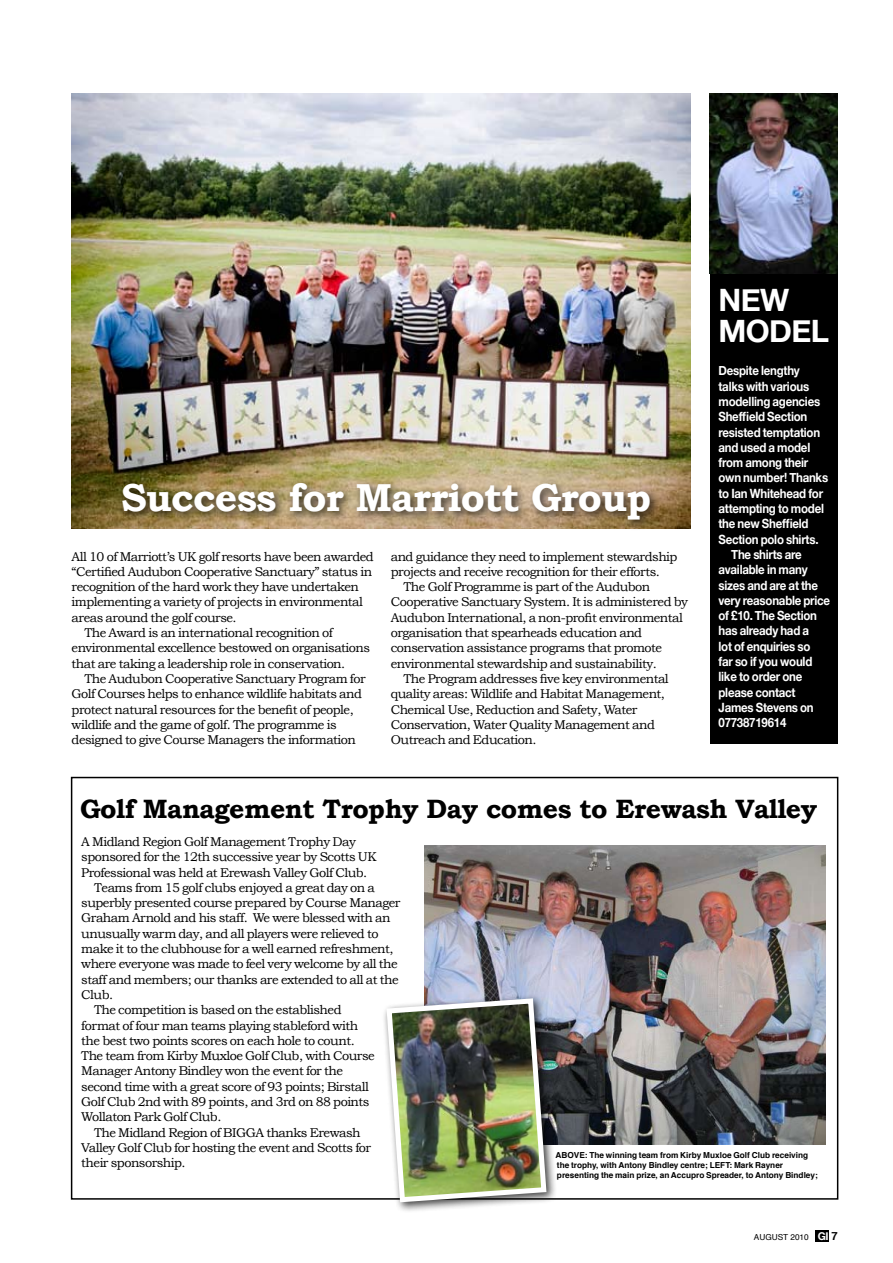
<style>
.page{position:relative;width:893px;height:1263px;background:#fff}
.page>*{position:absolute;margin:0;border:0;box-sizing:border-box;transform-origin:0 0}
.t1{font:700 39px "Bookman Old Style";letter-spacing:-.02em;color:#fff}
.t2{font:700 30.75px/30.8px "Helvetica Neue";letter-spacing:-.02em;color:#fff}
.t3{font:700 26.55px "Bookman Old Style";letter-spacing:-.02em;color:#000}
.t4{font:12.75px "Bookman Old Style";letter-spacing:-.04em;color:#000}
.t5{font:700 12.75px "Helvetica Neue";letter-spacing:-.02em;color:#fff;scale:.9 1}
.t6{font:700 8.25px/9.8px "Helvetica";color:#000}
.t7{font:8.25px "Helvetica";color:#000}
.s1{font-family:"Helvetica Neue";font-weight:700;font-size:10.8px;color:#fff}
.s2{font-weight:700;font-size:11.25px}
</style>
<div class="page">
<div style="left:815px;top:1230px;width:13px;height:11px;background:#000"></div>
<div style="left:71px;top:777px;width:767px;height:423px;border:2px solid #000"></div>
<img style="left:72px;top:94px;width:618px;height:434px">
<div style="left:117px;top:478px;width:543px;height:53px;background:#000;opacity:.75"></div>
<div style="left:709px;top:94px;width:128px;height:650px;background:#000"></div>
<img style="left:709px;top:94px;width:128px;height:179px">
<img style="left:424px;top:845px;width:401px;height:299px">
<div style="left:381px;top:993px;width:175px;height:219px;background:#000;opacity:.75"></div>
<img style="left:384px;top:996px;width:165px;height:209px">
<h1 class="t1" style="left:121px;top:475px;width:531px">Success for Marriott Group</h1>
<p class="t4" style="left:72px;top:549px;width:303px">All 10 of Marriott’s UK golf resorts have been awarded</p>
<p class="t4" style="left:72px;top:564px;width:302px">“Certified Audubon Cooperative Sanctuary” status in</p>
<p class="t4" style="left:72px;top:579px;width:289px">recognition of the hard work they have undertaken</p>
<p class="t4" style="left:72px;top:595px;width:293px">implementing a variety of projects in environmental</p>
<p class="t4" style="left:72px;top:610px;width:166px">areas around the golf course.</p>
<p class="t4" style="left:84px;top:625px;width:250px">The Award is an international recognition of</p>
<p class="t4" style="left:72px;top:641px;width:300px">environmental excellence bestowed on organisations</p>
<p class="t4" style="left:72px;top:656px;width:275px">that are taking a leadership role in conservation.</p>
<p class="t4" style="left:84px;top:671px;width:283px">The Audubon Cooperative Sanctuary Program for</p>
<p class="t4" style="left:72px;top:687px;width:292px">Golf Courses helps to enhance wildlife habitats and</p>
<p class="t4" style="left:72px;top:702px;width:283px">protect natural resources for the benefit of people,</p>
<p class="t4" style="left:72px;top:717px;width:266px">wildlife and the game of golf. The programme is</p>
<p class="t4" style="left:72px;top:732px;width:286px">designed to give Course Managers the information</p>
<p class="t4" style="left:390px;top:549px;width:288px">and guidance they need to implement stewardship</p>
<p class="t4" style="left:390px;top:564px;width:270px">projects and receive recognition for their efforts.</p>
<p class="t4" style="left:403px;top:579px;width:248px">The Golf Programme is part of the Audubon</p>
<p class="t4" style="left:390px;top:595px;width:299px">Cooperative Sanctuary System. It is administered by</p>
<p class="t4" style="left:390px;top:610px;width:293px">Audubon International, a non-profit environmental</p>
<p class="t4" style="left:390px;top:625px;width:253px">organisation that spearheads education and</p>
<p class="t4" style="left:390px;top:641px;width:273px">conservation assistance programs that promote</p>
<p class="t4" style="left:390px;top:656px;width:267px">environmental stewardship and sustainability.</p>
<p class="t4" style="left:403px;top:671px;width:266px">The Program addresses five key environmental</p>
<p class="t4" style="left:390px;top:687px;width:275px">quality areas: Wildlife and Habitat Management,</p>
<p class="t4" style="left:390px;top:702px;width:248px">Chemical Use, Reduction and Safety, Water</p>
<p class="t4" style="left:390px;top:717px;width:265px">Conservation, Water Quality Management and</p>
<p class="t4" style="left:390px;top:732px;width:147px">Outreach and Education.</p>
<h2 class="t2" style="left:718px;top:284px;width:112px">New<br>Model</h2>
<p class="t5" style="left:718px;top:363px;width:92px">Despite lengthy</p>
<p class="t5" style="left:718px;top:378px;width:102px">talks with various</p>
<p class="t5" style="left:718px;top:393px;width:114px">modelling agencies</p>
<p class="t5" style="left:718px;top:409px;width:100px">Sheffield Section</p>
<p class="t5" style="left:718px;top:424px;width:114px">resisted temptation</p>
<p class="t5" style="left:718px;top:439px;width:103px">and used a model</p>
<p class="t5" style="left:718px;top:455px;width:101px">from among their</p>
<p class="t5" style="left:718px;top:470px;width:123px">own number! Thanks</p>
<p class="t5" style="left:718px;top:485px;width:118px">to Ian Whitehead for</p>
<p class="t5" style="left:718px;top:501px;width:119px">attempting to model</p>
<p class="t5" style="left:718px;top:516px;width:102px">the new Sheffield</p>
<p class="t5" style="left:718px;top:531px;width:113px">Section polo shirts.</p>
<p class="t5" style="left:731px;top:546px;width:80px">The shirts are</p>
<p class="t5" style="left:718px;top:562px;width:101px">available in many</p>
<p class="t5" style="left:718px;top:577px;width:112px">sizes and are at the</p>
<p class="t5" style="left:718px;top:592px;width:126px">very reasonable price</p>
<p class="t5" style="left:718px;top:608px;width:111px">of £10. The Section</p>
<p class="t5" style="left:718px;top:623px;width:102px">has already had a</p>
<p class="t5" style="left:718px;top:638px;width:104px">lot of enquiries so</p>
<p class="t5" style="left:718px;top:654px;width:106px">far so if you would</p>
<p class="t5" style="left:718px;top:669px;width:95px">like to order one</p>
<p class="t5" style="left:718px;top:684px;width:87px">please contact</p>
<p class="t5" style="left:718px;top:699px;width:107px">James Stevens on</p>
<p class="t5" style="left:718px;top:715px;width:77px">07738719614</p>
<h3 class="t3" style="left:80px;top:793px;width:738px">Golf Management Trophy Day comes to Erewash Valley</h3>
<p class="t4" style="left:81px;top:834px;width:276px">A Midland Region Golf Management Trophy Day</p>
<p class="t4" style="left:81px;top:849px;width:296px">sponsored for the 12th successive year by Scotts UK</p>
<p class="t4" style="left:81px;top:865px;width:287px">Professional was held at Erewash Valley Golf Club.</p>
<p class="t4" style="left:94px;top:880px;width:282px">Teams from 15 golf clubs enjoyed a great day on a</p>
<p class="t4" style="left:81px;top:895px;width:320px">superbly presented course prepared by Course Manager</p>
<p class="t4" style="left:81px;top:911px;width:311px">Graham Arnold and his staff. We were blessed with an</p>
<p class="t4" style="left:81px;top:926px;width:298px">unusually warm day, and all players were relieved to</p>
<p class="t4" style="left:81px;top:941px;width:313px">make it to the clubhouse for a well earned refreshment,</p>
<p class="t4" style="left:81px;top:957px;width:318px">where everyone was made to feel very welcome by all the</p>
<p class="t4" style="left:81px;top:972px;width:319px">staff and members; our thanks are extended to all at the</p>
<p class="t4" style="left:81px;top:987px;width:33px">Club.</p>
<p class="t4" style="left:94px;top:1002px;width:249px">The competition is based on the established</p>
<p class="t4" style="left:81px;top:1018px;width:278px">format of four man teams playing stableford with</p>
<p class="t4" style="left:81px;top:1033px;width:275px">the best two points scores on each hole to count.</p>
<p class="t4" style="left:81px;top:1048px;width:295px">The team from Kirby Muxloe Golf Club, with Course</p>
<p class="t4" style="left:81px;top:1064px;width:263px">Manager Antony Bindley won the event for the</p>
<p class="t4" style="left:81px;top:1079px;width:289px">second time with a great score of 93 points; Birstall</p>
<p class="t4" style="left:81px;top:1094px;width:289px">Golf Club 2nd with 89 points, and 3rd on 88 points</p>
<p class="t4" style="left:81px;top:1110px;width:141px">Wollaton Park Golf Club.</p>
<p class="t4" style="left:94px;top:1125px;width:268px">The Midland Region of BIGGA thanks Erewash</p>
<p class="t4" style="left:81px;top:1140px;width:291px">Valley Golf Club for hosting the event and Scotts for</p>
<p class="t4" style="left:81px;top:1155px;width:106px">their sponsorship.</p>
<p class="t6" style="left:555px;top:1151px;width:264px">ABOVE: The winning team from Kirby Muxloe Golf Club receiving the trophy, with Antony Bindley centre; LEFT: Mark Rayner presenting the main prize, an Accupro Spreader, to Antony Bindley;</p>
<p class="t7" style="left:753px;top:1231px;width:85px">AUGUST 2010 <span class="s1">GI</span> <span class="s2">7</span></p>
</div>
